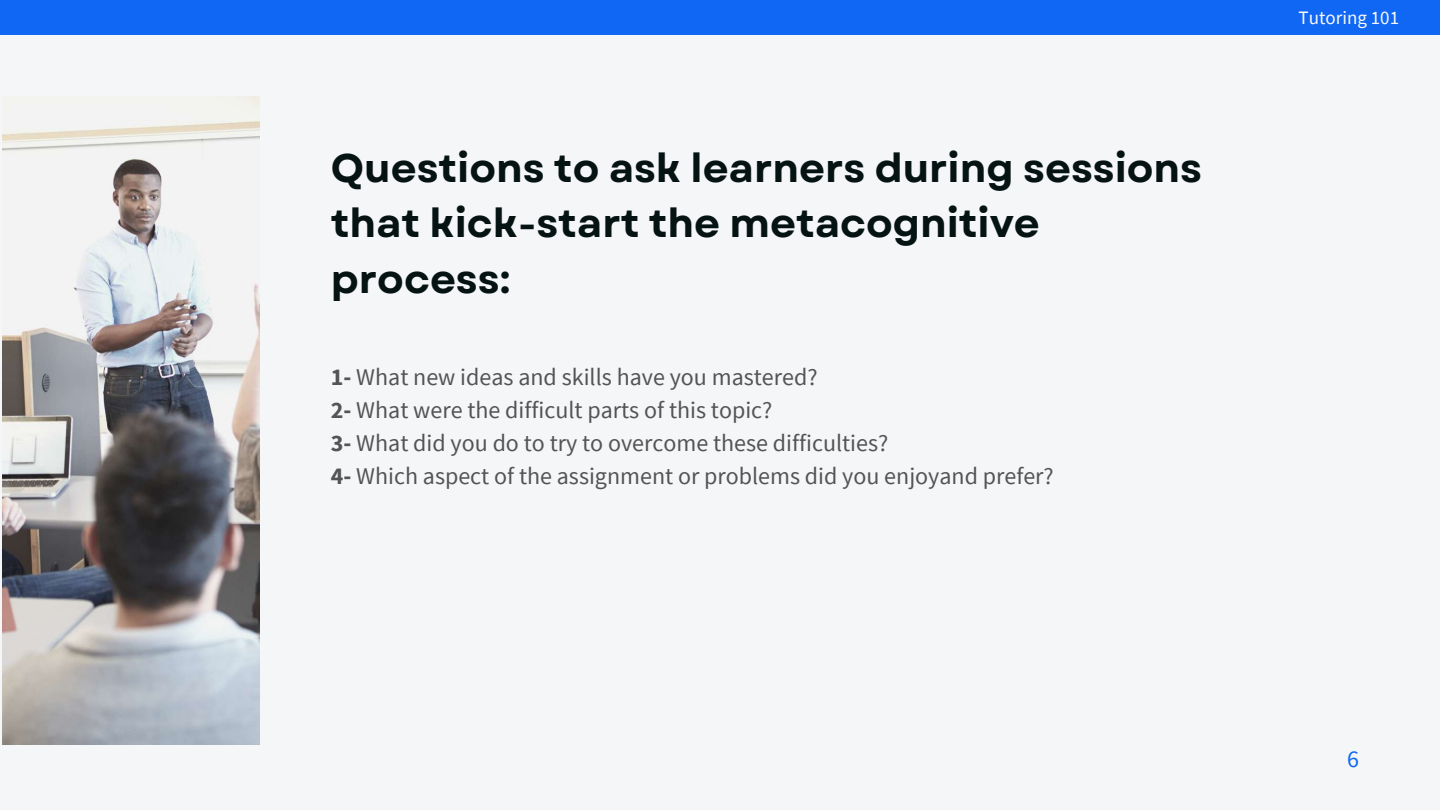
<style>
.page{position:relative;width:1440px;height:810px;background:#f5f6f8}
.page>*{position:absolute;margin:0;border:0;box-sizing:border-box;transform-origin:0 0}
.t1{font:700 40px/55.5px "Garet";color:#061313}
.t2{font:24px/33px "Source Sans Pro";color:#545454}
.t3{font:24px "Source Sans Pro";color:#1067f4}
.t4{font:19px "Source Sans Pro";color:#fafafb}
.s1{font-weight:700}
</style>
<div class="page">
<div style="left:0;top:0;width:1440px;height:35px;background:#1067f4"></div>
<img style="left:3px;top:97px;width:257px;height:648px">
<h1 class="t1" style="left:331px;top:140px;width:873px">Questions to ask learners during sessions that kick-start the metacognitive process:</h1>
<p class="t2" style="left:331px;top:360px;width:724px"><span class="s1">1-</span> What new ideas and skills have you mastered?<br><span class="s1">2-</span> What were the difficult parts of this topic?<br><span class="s1">3-</span> What did you do to try to overcome these difficulties?<br><span class="s1">4-</span> Which aspect of the assignment or problems did you enjoyand prefer?</p>
<p class="t4" style="left:1299px;top:5px;width:102px">Tutoring 101</p>
<p class="t3" style="left:1347px;top:743px;width:13px">6</p>
</div>
